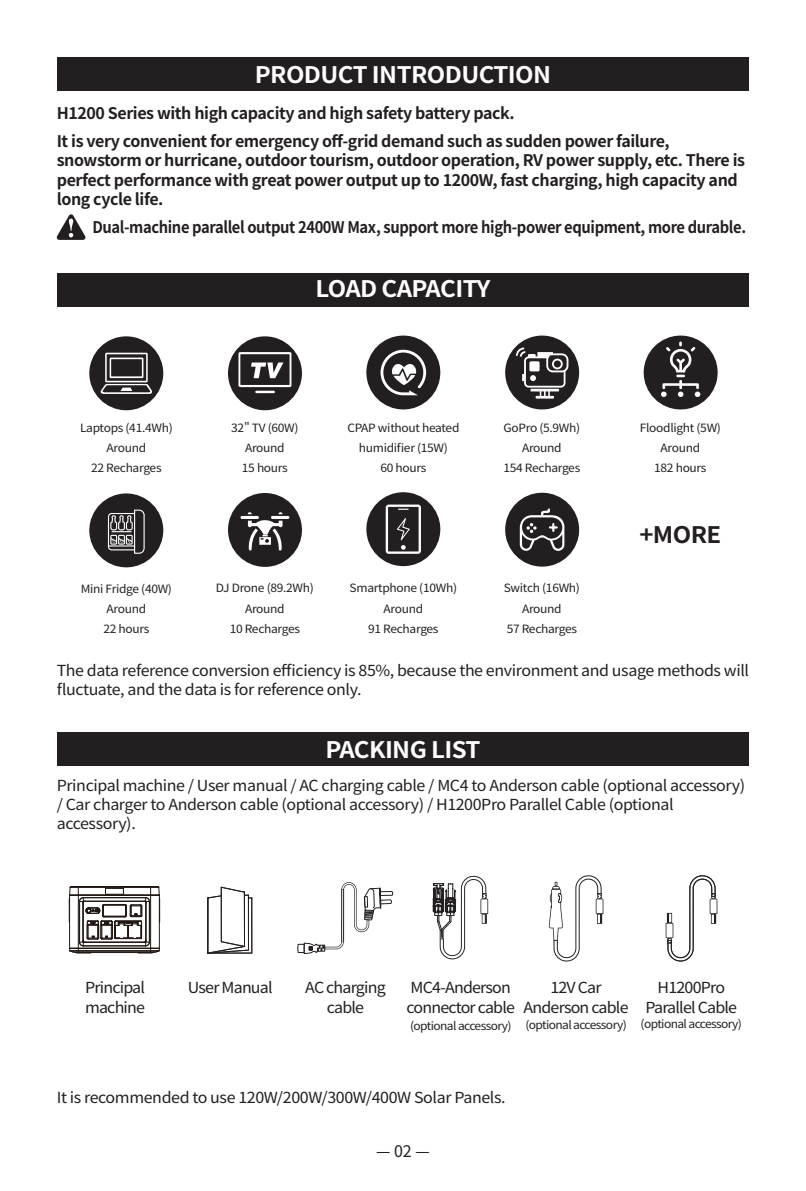
<style>
.page{position:relative;width:806px;height:1191px;background:#fff}
.page>*{position:absolute;margin:0;border:0;box-sizing:border-box;transform-origin:0 0}
.t1{font:700 22.8px "Source Han Sans CN";letter-spacing:-.025em;color:#fff;scale:1.05 1}
.t2{font:700 22.8px "Source Han Sans CN";color:#231f20;scale:1.05 1}
.t3{font:700 16px/19.2px "Source Han Sans CN";letter-spacing:-.025em;color:#231f20}
.t4{font:700 16px "Source Han Sans CN";letter-spacing:-.025em;color:#231f20;scale:.92 1}
.t5{font:16px "Source Han Sans CN";color:#231f20}
.t6{font:15.2px/19.2px "Source Han Sans CN";letter-spacing:-.025em;color:#231f20;scale:1.05 1}
.t7{font:15.2px/19.2px "Source Han Sans CN";letter-spacing:-.05em;color:#231f20;text-align:center;scale:1.05 1}
.t8{font:11.4px/20px "Source Han Sans CN";letter-spacing:-.025em;color:#231f20;text-align:center;scale:1.05 1}
.t9{font:11.4px "Source Han Sans CN";letter-spacing:-.05em;color:#231f20;scale:1.05 1}
</style>
<div class="page">
<svg style="left:432px;top:875px;width:56px;height:84px"></svg>
<svg style="left:548px;top:875px;width:55px;height:86px"></svg>
<svg style="left:665px;top:875px;width:52px;height:87px"></svg>
<div style="left:207px;top:897px;width:45px;height:56px;border:1px solid #231f20"></div>
<svg style="left:207px;top:886px;width:42px;height:68px"></svg>
<svg style="left:297px;top:882px;width:96px;height:72px"></svg>
<svg style="left:69px;top:886px;width:91px;height:67px"></svg>
<div style="left:57px;top:58px;width:691px;height:33px;background:#231f20"></div>
<div style="left:57px;top:274px;width:691px;height:33px;background:#231f20"></div>
<div style="left:57px;top:732px;width:691px;height:33px;background:#231f20"></div>
<svg style="left:56px;top:214px;width:30px;height:26px"></svg>
<div style="left:643px;top:335px;width:74px;height:74px;background:#231f20;border-radius:50%"></div>
<svg style="left:660px;top:341px;width:40px;height:56px"></svg>
<div style="left:366px;top:492px;width:74px;height:74px;background:#231f20;border-radius:50%"></div>
<svg style="left:385px;top:504px;width:35px;height:50px"></svg>
<div style="left:228px;top:493px;width:74px;height:74px;background:#231f20;border-radius:50%"></div>
<svg style="left:240px;top:512px;width:49px;height:38px"></svg>
<div style="left:89px;top:493px;width:74px;height:74px;background:#231f20;border-radius:50%"></div>
<svg style="left:108px;top:509px;width:36px;height:45px"></svg>
<div style="left:89px;top:336px;width:74px;height:74px;background:#231f20;border-radius:50%"></div>
<svg style="left:100px;top:353px;width:52px;height:41px"></svg>
<div style="left:228px;top:336px;width:74px;height:74px;background:#231f20;border-radius:50%"></div>
<svg style="left:238px;top:352px;width:53px;height:41px"></svg>
<div style="left:505px;top:335px;width:73px;height:74px;background:#231f20;border-radius:50%"></div>
<svg style="left:515px;top:347px;width:53px;height:51px"></svg>
<div style="left:366px;top:335px;width:74px;height:74px;background:#231f20;border-radius:50%"></div>
<svg style="left:380px;top:350px;width:46px;height:45px"></svg>
<div style="left:505px;top:493px;width:73px;height:73px;background:#231f20;border-radius:50%"></div>
<svg style="left:519px;top:508px;width:45px;height:43px"></svg>
<h1 class="t1" style="left:255px;top:62px;width:283px">PRODUCT INTRODUCTION</h1>
<p class="t3" style="left:57px;top:100px;width:614px;line-height:27.6px">H1200 Series with high capacity and high safety battery pack.<br>It is very convenient for emergency off-grid demand such as sudden power failure,</p>
<p class="t3" style="left:57px;top:151px;width:689px">snowstorm or hurricane, outdoor tourism, outdoor operation, RV power supply, etc. There is perfect performance with great power output up to 1200W, fast charging, high capacity and long cycle life.</p>
<p class="t4" style="left:92px;top:218px;width:711px">Dual-machine parallel output 2400W Max, support more high-power equipment, more durable.</p>
<h1 class="t1" style="left:315px;top:276px;width:168px">LOAD CAPACITY</h1>
<p class="t8" style="left:80px;top:418px;width:90px">Laptops (41.4Wh)<br>Around<br>22 Recharges</p>
<p class="t8" style="left:81px;top:578px;width:88px">Mini Fridge (40W)<br>Around<br>22 hours</p>
<p class="t8" style="left:231px;top:418px;width:65px">32" TV (60W)<br>Around<br>15 hours</p>
<p class="t8" style="left:347px;top:418px;width:108px">CPAP without heated humidifier (15W)<br>60 hours</p>
<p class="t8" style="left:216px;top:578px;width:95px">DJ Drone (89.2Wh)<br>Around<br>10 Recharges</p>
<p class="t8" style="left:349px;top:578px;width:104px">Smartphone (10Wh)<br>Around<br>91 Recharges</p>
<p class="t8" style="left:503px;top:418px;width:75px">GoPro (5.9Wh)<br>Around<br>154 Recharges</p>
<p class="t8" style="left:503px;top:578px;width:74px">Switch (16Wh)<br>Around<br>57 Recharges</p>
<p class="t8" style="left:639px;top:418px;width:79px">Floodlight (5W)<br>Around<br>182 hours</p>
<h1 class="t2" style="left:639px;top:521px;width:79px">+MORE</h1>
<p class="t6" style="left:57px;top:661px;width:660px">The data reference conversion efficiency is 85%, because the environment and usage methods will fluctuate, and the data is for reference only.</p>
<h1 class="t1" style="left:325px;top:736px;width:149px">PACKING LIST</h1>
<p class="t6" style="left:57px;top:776px;width:656px">Principal machine / User manual / AC charging cable / MC4 to Anderson cable (optional accessory) / Car charger to Anderson cable (optional accessory) / H1200Pro Parallel Cable (optional accessory).</p>
<p class="t7" style="left:85px;top:978px;width:59px;text-align:left">Principal machine</p>
<p class="t7" style="left:188px;top:978px;width:82px">User Manual</p>
<p class="t7" style="left:305px;top:978px;width:78px">AC charging cable</p>
<p class="t7" style="left:406px;top:978px;width:105px;line-height:20px;text-align:left">MC4-Anderson connector cable</p>
<p class="t9" style="left:410px;top:1019px;width:98px">(optional accessory)</p>
<p class="t7" style="left:523px;top:978px;width:101px">12V Car<br>Anderson cable</p>
<p class="t9" style="left:525px;top:1018px;width:98px">(optional accessory)</p>
<p class="t7" style="left:645px;top:978px;width:89px">H1200Pro<br>Parallel Cable</p>
<p class="t9" style="left:640px;top:1017px;width:98px">(optional accessory)</p>
<p class="t6" style="left:57px;top:1088px;width:428px">It is recommended to use 120W/200W/300W/400W Solar Panels.</p>
<p class="t5" style="left:376px;top:1142px;width:55px">— 02 —</p>
</div>
